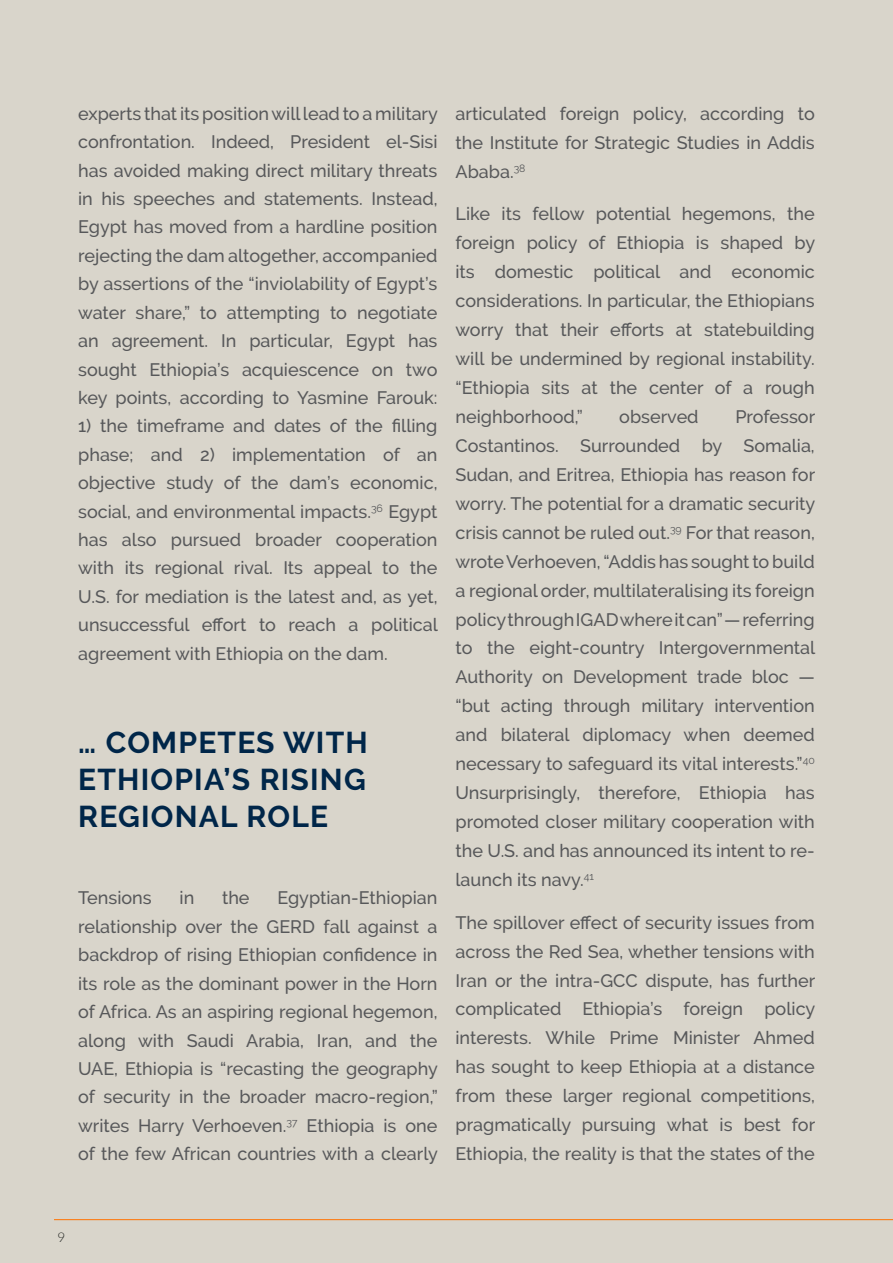
<style>
.page{position:relative;width:893px;height:1263px;background:#d9d5cb}
.page>*{position:absolute;margin:0;border:0;box-sizing:border-box;transform-origin:0 0}
.Subheading_-_Align_L{font:700 30px/37.3px "Raleway";letter-spacing:.04em;color:#002649;text-align:justify}
.Body_Text_-_Align_Le{font:500 18px/29px "Raleway";color:#57585a;text-align:justify}
.t1{font:300 13.5px "Lato";color:#262825}
</style>
<div class="page">
<hr style="left:54px;top:1219px;width:839px;height:1px;background:#ff7200">
<p class="Body_Text_-_Align_Le" style="left:78px;top:99px;width:361px;line-height:28.3px">experts that its position will lead to a military confrontation. Indeed, President el-Sisi has avoided making direct military threats in his speeches and statements. Instead, Egypt has moved from a hardline position rejecting the dam altogether, accompanied by assertions of the “inviolability of Egypt’s water share,” to attempting to negotiate an agreement. In particular, Egypt has sought Ethiopia’s acquiescence on two key points, according to Yasmine Farouk:</p>
<p class="Body_Text_-_Align_Le" style="left:78px;top:412px;width:361px;line-height:28.3px">1) the timeframe and dates of the filling phase; and 2) implementation of an objective study of the dam’s economic, social, and environmental impacts.<sup>36</sup> Egypt has also pursued broader cooperation with its regional rival. Its appeal to the U.S. for mediation is the latest and, as yet, unsuccessful effort to reach a political agreement with Ethiopia on the dam.</p>
<p class="Subheading_-_Align_L" style="left:78px;top:723px;width:291px">… COMPETES WITH ETHIOPIA’S RISING REGIONAL ROLE</p>
<p class="Body_Text_-_Align_Le" style="left:78px;top:884px;width:361px;line-height:28.3px;text-indent:199px">Egyptian-Ethiopian relationship over the GERD fall against a backdrop of rising Ethiopian confidence in its role as the dominant power in the Horn of Africa. As an aspiring regional hegemon, along with Saudi Arabia, Iran, and the UAE, Ethiopia is “recasting the geography of security in the broader macro-region,” writes Harry Verhoeven.<sup>37</sup> Ethiopia is one of the few African countries with a clearly</p>
<p class="Body_Text_-_Align_Le" style="left:78px;top:884px;width:75px">Tensions</p>
<p class="Body_Text_-_Align_Le" style="left:180px;top:884px;width:16px">in</p>
<p class="Body_Text_-_Align_Le" style="left:222px;top:884px;width:29px">the</p>
<p class="Body_Text_-_Align_Le" style="left:455px;top:99px;width:361px">articulated foreign policy, according to the Institute for Strategic Studies in Addis Ababa.<sup>38</sup></p>
<p class="Body_Text_-_Align_Le" style="left:455px;top:199px;width:361px">Like its fellow potential hegemons, the foreign policy of Ethiopia is shaped by its domestic political and economic considerations. In particular, the Ethiopians worry that their efforts at statebuilding will be undermined by regional instability. “Ethiopia sits at the center of a rough neighborhood,”</p>
<p class="Body_Text_-_Align_Le" style="left:455px;top:402px;width:361px;text-indent:280px">Professor Costantinos. Surrounded by Somalia, Sudan, and Eritrea, Ethiopia has reason for worry. The potential for a dramatic security crisis cannot be ruled out.<sup>39</sup> For that reason, wrote Verhoeven, “Addis has sought to build a regional order, multilateralising its foreign policy through IGAD where it can” — referring to the eight-country Intergovernmental Authority on Development trade bloc — “but acting through military intervention and bilateral diplomacy when deemed necessary to safeguard its vital interests.”<sup>40<br></sup>Unsurprisingly, therefore, Ethiopia has promoted closer military cooperation with the U.S. and has announced its intent to re&shy;launch its navy.<sup>41</sup></p>
<p class="Body_Text_-_Align_Le" style="left:455px;top:908px;width:361px">The spillover effect of security issues from across the Red Sea, whether tensions with Iran or the intra-GCC dispute, has further complicated Ethiopia’s foreign policy interests. While Prime Minister Ahmed has sought to keep Ethiopia at a distance from these larger regional competitions, pragmatically pursuing what is best for Ethiopia, the reality is that the states of the</p>
<p class="Body_Text_-_Align_Le" style="left:619px;top:402px;width:81px">observed</p>
<p class="t1" style="left:58px;top:1228px;width:9px">9</p>
</div>
